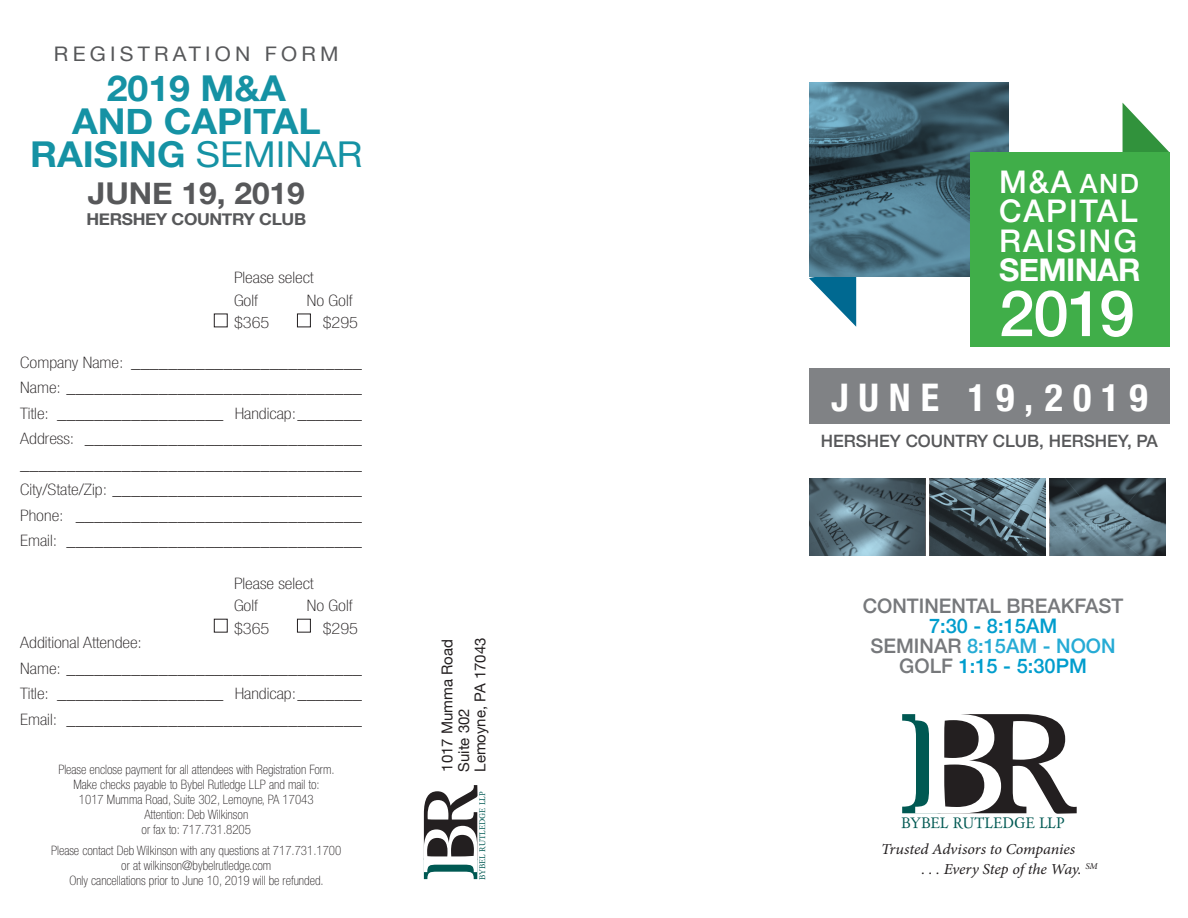
<style>
.page{position:relative;width:1188px;height:918px;background:#fff}
.page>*{position:absolute;margin:0;border:0;box-sizing:border-box;transform-origin:0 0}
.t1{font:500 63.9px "Helvetica Neue";color:#fff}
.t2{font:700 condensed 38.1px "Helvetica Neue";letter-spacing:.26em;color:#fff}
.t3{font:700 35.7px/33px "Helvetica Neue";color:#1592a4;text-align:center;scale:1.05 1}
.t4{font:500 31.2px/29.2px "Helvetica Neue";letter-spacing:.06em;color:#fff;text-align:justify}
.t5{font:700 31.2px "Helvetica Neue";letter-spacing:-.02em;color:#fff}
.t6{font:700 30px "Helvetica Neue";color:#57585a;scale:1.05 1}
.t7{font:500 20.1px/19.8px "Helvetica Neue";color:#76787b;text-align:center}
.t8{font:20.1px "Helvetica Neue";letter-spacing:.2em;color:#57585a;scale:1.05 1}
.t9{font:500 17.1px "Helvetica Neue";color:#57585a}
.t10{font:700 16.35px "Helvetica Neue";letter-spacing:-.02em;color:#57585a;scale:1.05 1}
.t11{font:100 condensed 15.75px/22.5px "Helvetica Neue LT Std";color:#231f20;scale:1.17 1}
.t12{font:italic 15.15px "Minion Pro";letter-spacing:-.01em;color:#231f20;scale:1.05 1}
.t13{font:15px/16.5px "Helvetica Neue";color:#231f20}
.t14{font:14.55px "Day Roman";color:#005953}
.t15{font:100 condensed 12.9px/15px "Helvetica Neue LT Std";color:#231f20;text-align:center}
.t16{font:7.8px "Day Roman";color:#005953}
.s1{font-weight:400}
.s2{font-size:26.55px}
.s3{color:#009dcd}
.s4{color:#26abd5}
</style>
<div class="page">
<svg style="left:424px;top:785px;width:54px;height:94px"></svg>
<svg style="left:902px;top:714px;width:175px;height:100px"></svg>
<svg style="left:809px;top:277px;width:47px;height:50px"></svg>
<div style="left:809px;top:368px;width:361px;height:55px;background:#808285"></div>
<div style="left:297px;top:313px;width:14px;height:14px;border:1px solid #231f20"></div>
<div style="left:214px;top:313px;width:14px;height:14px;border:1px solid #231f20"></div>
<div style="left:297px;top:619px;width:14px;height:14px;border:1px solid #231f20"></div>
<div style="left:214px;top:619px;width:14px;height:14px;border:1px solid #231f20"></div>
<svg style="left:930px;top:478px;width:115px;height:77px"></svg>
<svg style="left:1050px;top:478px;width:116px;height:77px"></svg>
<svg style="left:810px;top:478px;width:115px;height:77px"></svg>
<svg style="left:809px;top:83px;width:200px;height:194px"></svg>
<svg style="left:1123px;top:103px;width:47px;height:50px"></svg>
<div style="left:970px;top:153px;width:200px;height:194px;background:#40ae49"></div>
<p class="t8" style="left:54px;top:39px;width:273px">REGISTRATION FORM</p>
<p class="t3" style="left:30px;top:73px;width:318px">2019 M&amp;A<br>AND CAPITAL<br>RAISING <span class="s1">SEMINAR</span></p>
<p class="t6" style="left:88px;top:170px;width:208px">JUNE 19, 2019</p>
<p class="t10" style="left:86px;top:206px;width:211px">HERSHEY COUNTRY CLUB</p>
<p class="t11" style="left:234px;top:266px;width:70px">Please select<br>Golf</p>
<p class="t11" style="left:307px;top:289px;width:41px">No Golf</p>
<p class="t11" style="left:234px;top:311px;width:32px">$365</p>
<p class="t11" style="left:323px;top:311px;width:32px">$295</p>
<p class="t11" style="left:20px;top:351px;width:294px">Company Name: _________________________</p>
<p class="t11" style="left:20px;top:376px;width:294px">Name: ________________________________</p>
<p class="t11" style="left:20px;top:402px;width:294px">Title: __________________ Handicap:_______</p>
<p class="t11" style="left:20px;top:427px;width:294px">Address: ______________________________</p>
<p class="t11" style="left:20px;top:453px;width:294px">_____________________________________</p>
<p class="t11" style="left:20px;top:478px;width:294px">City/State/Zip: ___________________________</p>
<p class="t11" style="left:20px;top:504px;width:294px">Phone: _______________________________</p>
<p class="t11" style="left:20px;top:529px;width:294px">Email: ________________________________</p>
<p class="t11" style="left:234px;top:572px;width:70px">Please select<br>Golf</p>
<p class="t11" style="left:307px;top:594px;width:41px">No Golf</p>
<p class="t11" style="left:234px;top:617px;width:32px">$365</p>
<p class="t11" style="left:323px;top:617px;width:32px">$295</p>
<p class="t11" style="left:20px;top:631px;width:106px">Additional Attendee:</p>
<p class="t11" style="left:20px;top:657px;width:294px">Name: ________________________________</p>
<p class="t11" style="left:20px;top:682px;width:294px">Title: __________________ Handicap:_______</p>
<p class="t11" style="left:20px;top:708px;width:294px">Email: ________________________________</p>
<p class="t15" style="left:58px;top:762px;width:278px">Please enclose payment for all attendees with Registration Form.</p>
<p class="t15" style="left:73px;top:777px;width:248px">Make checks payable to Bybel Rutledge LLP and mail to:<br>1017 Mumma Road, Suite 302, Lemoyne, PA 17043</p>
<p class="t15" style="left:144px;top:807px;width:105px">Attention: Deb Wilkinson</p>
<p class="t15" style="left:142px;top:822px;width:111px">or fax to: 717.731.8205</p>
<p class="t15" style="left:51px;top:843px;width:292px">Please contact Deb Wilkinson with any questions at 717.731.1700</p>
<p class="t15" style="left:121px;top:858px;width:152px">or at wilkinson@bybelrutledge.com</p>
<p class="t15" style="left:69px;top:873px;width:256px">Only cancellations prior to June 10, 2019 will be refunded.</p>
<p class="t13" style="left:440px;top:772px;width:134px;rotate:-90deg">1017 Mumma Road<br>Suite 302</p>
<p class="t13" style="left:473px;top:772px;width:136px;rotate:-90deg">Lemoyne, PA 17043</p>
<p class="t16" style="left:477px;top:880px;width:90px;rotate:-90deg">BYBEL RUTLEDGE LLP</p>
<p class="t4" style="left:999px;top:166px;width:141px">M&amp;A <span class="s2">AND </span>CAPITAL RAISING</p>
<p class="t5" style="left:999px;top:245px;width:143px">SEMINAR</p>
<p class="t1" style="left:999px;top:262px;width:137px">2019</p>
<p class="t2" style="left:831px;top:366px;width:318px">JUNE 19, 2019</p>
<p class="t9" style="left:821px;top:427px;width:339px">HERSHEY COUNTRY CLUB, HERSHEY, PA</p>
<p class="t7" style="left:863px;top:596px;width:262px">CONTINENTAL BREAKFAST<br><span class="s3">7:30 - 8:15AM<br></span>SEMINAR <span class="s4">8:15AM - NOON<br></span>GOLF <span class="s3">1:15 - 5:30PM</span></p>
<p class="t14" style="left:901px;top:813px;width:165px">BYBEL RUTLEDGE LLP</p>
<p class="t12" style="left:881px;top:839px;width:186px">Trusted Advisors to Companies</p>
<p class="t12" style="left:921px;top:859px;width:169px">. . . Every Step of the Way. <sup>SM</sup></p>
</div>
